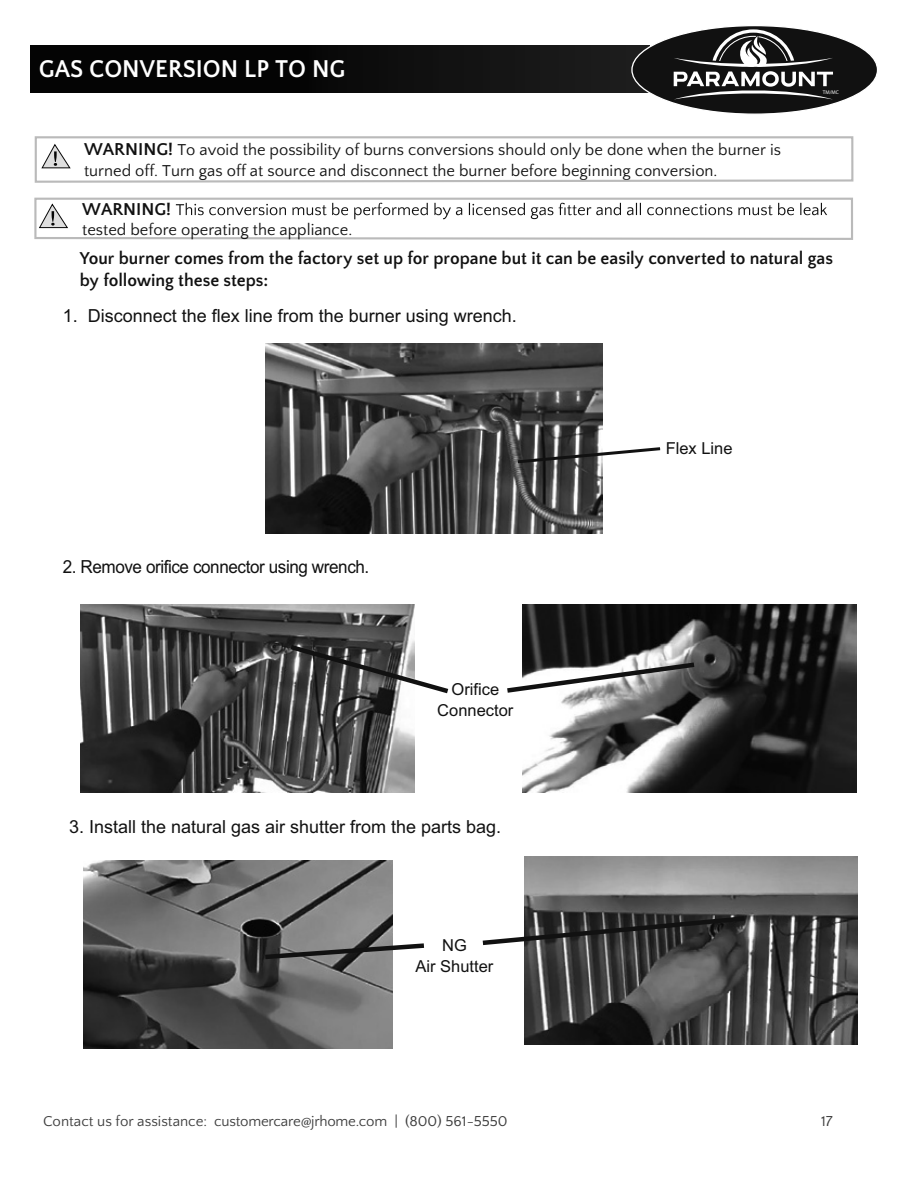
<style>
.page{position:relative;width:918px;height:1188px;background:#fff}
.page>*{position:absolute;margin:0;border:0;box-sizing:border-box;transform-origin:0 0}
.t1{font:700 25.5px "Quattrocento Sans";color:#fff;scale:.95 1}
.t2{font:700 18px/22.5px "Quattrocento Sans";color:#111}
.t3{font:18px "Arial";color:#111}
.t4{font:18px "Arial";letter-spacing:-.025em;color:#111;scale:.95 1}
.t5{font:16.5px/21.6px "Quattrocento Sans";color:#111}
.t6{font:16.5px/21px "Arial";color:#111;text-align:center}
.t7{font:15px "Quattrocento Sans";color:#3d3d3d}
.t8{font:5.25px "Myriad Pro";color:#fff}
.s1{font-weight:700;font-size:18px}
</style>
<div class="page">
<svg style="left:34px;top:136px;width:820px;height:47px"></svg>
<svg style="left:34px;top:197px;width:819px;height:43px"></svg>
<img style="left:265px;top:343px;width:338px;height:191px">
<svg style="left:515px;top:445px;width:146px;height:20px"></svg>
<img style="left:81px;top:604px;width:334px;height:189px">
<img style="left:523px;top:605px;width:333px;height:187px">
<svg style="left:286px;top:642px;width:163px;height:55px"></svg>
<svg style="left:507px;top:660px;width:192px;height:36px"></svg>
<img style="left:83px;top:861px;width:310px;height:187px">
<svg style="left:260px;top:941px;width:165px;height:21px;background:#727272"></svg>
<img style="left:525px;top:856px;width:333px;height:188px">
<svg style="left:482px;top:914px;width:267px;height:34px;background:#4e4e4e"></svg>
<div style="left:30px;top:46px;width:620px;height:47px;background:linear-gradient(to right,#000,#212121)"></div>
<div style="left:632px;top:26px;width:246px;height:88px;background:#111;border-radius:50%"></div>
<svg style="left:674px;top:29px;width:159px;height:70px"></svg>
<h1 class="t1" style="left:39px;top:58px;width:324px">GAS CONVERSION LP TO NG</h1>
<p class="t5" style="left:84px;top:140px;width:698px"><span class="s1">WARNING!</span> To avoid the possibility of burns conversions should only be done when the burner is turned off. Turn gas off at source and disconnect the burner before beginning conversion.</p>
<p class="t8" style="left:823px;top:90px;width:18px">TM/MC</p>
<p class="t2" style="left:82px;top:199px;width:90px">WARNING!</p>
<p class="t5" style="left:82px;top:220px;width:271px">tested before operating the appliance.</p>
<p class="t2" style="left:80px;top:248px;width:755px">Your burner comes from the factory set up for propane but it can be easily converted to natural gas by following these steps:</p>
<p class="t3" style="left:63px;top:309px;width:456px">1. Disconnect the flex line from the burner using wrench.</p>
<p class="t4" style="left:63px;top:560px;width:324px">2. Remove orifice connector using wrench.</p>
<p class="t6" style="left:437px;top:680px;width:78px">Orifice<br>Connector</p>
<p class="t3" style="left:69px;top:821px;width:434px">3. Install the natural gas air shutter from the parts bag.</p>
<p class="t6" style="left:416px;top:936px;width:79px">NG<br>Air Shutter</p>
<p class="t6" style="left:666px;top:439px;width:68px">Flex Line</p>
<p class="t7" style="left:43px;top:1115px;width:466px">Contact us for assistance: customercare@jrhome.com | (800) 561-5550</p>
<p class="t7" style="left:821px;top:1115px;width:13px">17</p>
</div>
